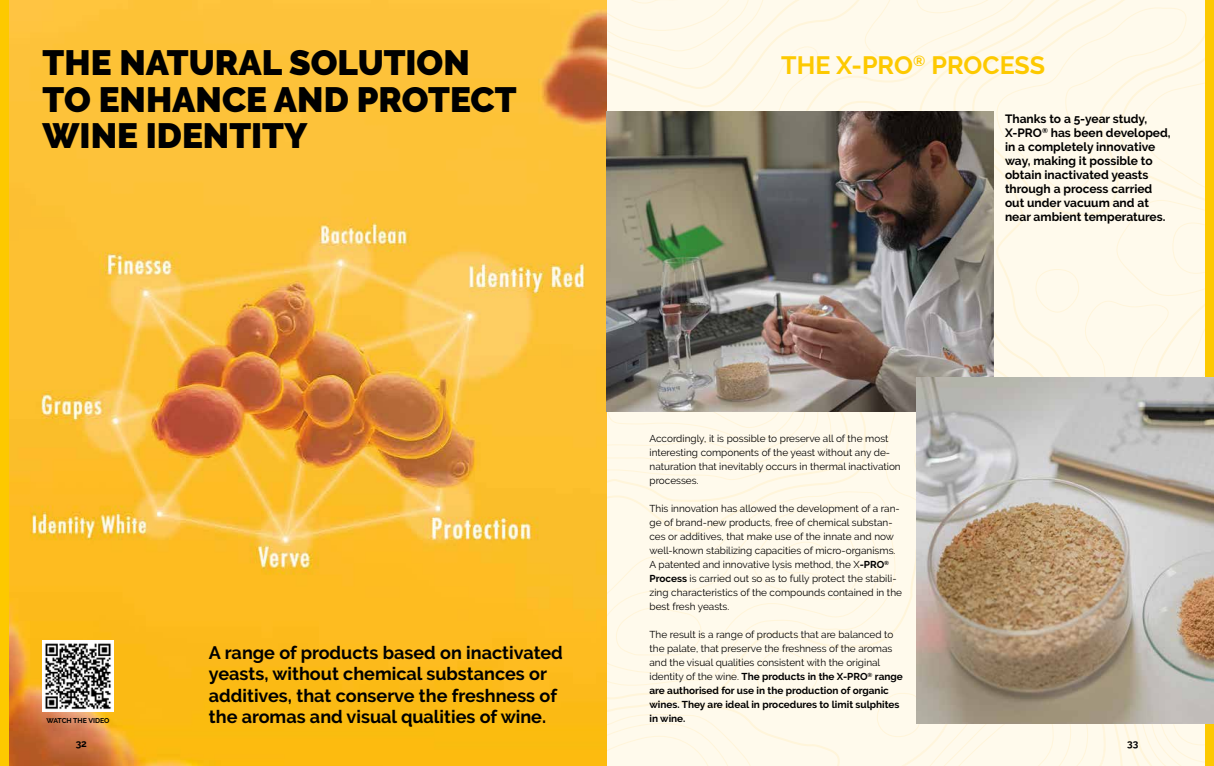
<style>
.page{position:relative;width:1214px;height:766px;background:#fff}
.page>*{position:absolute;margin:0;border:0;box-sizing:border-box;transform-origin:0 0}
.t1{font:900 35px/36px "Raleway";color:#000}
.t2{font:700 25px "Raleway";color:#fdc900}
.t3{font:700 18px/21.6px "Raleway";color:#000}
.t4{font:700 12px/14px "Raleway";color:#000}
.t5{font:10px/14px "Raleway";color:#000}
.t6{font:700 10px "Raleway";color:#000}
.t7{font:700 7px "Raleway";color:#000}
.s1{font-weight:700}
</style>
<div class="page">
<div style="left:607px;top:0;width:598px;height:765px;background:#fffaec"></div>
<img style="left:9px;top:0;width:598px;height:765px">
<div style="left:1205px;top:0;width:8px;height:765px;background:#fdc900"></div>
<div style="left:0;top:0;width:9px;height:765px;background:#fdc900"></div>
<img style="left:607px;top:112px;width:386px;height:299px">
<img style="left:916px;top:377px;width:297px;height:346px">
<img style="left:43px;top:640px;width:70px;height:71px">
<h1 class="t1" style="left:43px;top:45px;width:475px">THE NATURAL SOLUTION<br>TO ENHANCE AND PROTECT<br>WINE IDENTITY</h1>
<p class="t7" style="left:46px;top:716px;width:65px">WATCH THE VIDEO</p>
<h3 class="t3" style="left:209px;top:641px;width:355px">A range of products based on inactivated yeasts, without chemical substances or additives, that conserve the freshness of the aromas and visual qualities of wine.</h3>
<h2 class="t2" style="left:781px;top:51px;width:265px">THE X-PRO<sup>®</sup> PROCESS</h2>
<p class="t5" style="left:649px;top:431px;width:253px">Accordingly, it is possible to preserve all of the most interesting components of the yeast without any de&shy;naturation that inevitably occurs in thermal inactivation processes.</p>
<p class="t5" style="left:649px;top:501px;width:254px">This innovation has allowed the development of a ran&shy;ge of brand-new products, free of chemical substan&shy;ces or additives, that make use of the innate and now well-known stabilizing capacities of micro-organisms.<br>A patented and innovative lysis method, the X<span class="s1">-PRO</span><sup>® </sup><span class="s1">Process</span> is carried out so as to fully protect the stabili&shy;zing characteristics of the compounds contained in the best fresh yeasts.</p>
<p class="t5" style="left:649px;top:627px;width:255px">The result is a range of products that are balanced to the palate, that preserve the freshness of the aromas and the visual qualities consistent with the original identity of the wine. <span class="s1">The products in the X-PRO</span><sup>®</sup> <span class="s1">range are authorised for use in the production of organic wines. They are ideal in procedures to limit sulphites in wine.</span></p>
<p class="t4" style="left:1004px;top:112px;width:167px">Thanks to a 5-year study,<br>X-PRO<sup>®</sup> has been developed, in a completely innovative way, making it possible to obtain inactivated yeasts through a process carried out under vacuum and at near ambient temperatures.</p>
<p class="t6" style="left:76px;top:737px;width:13px">32</p>
<p class="t6" style="left:1126px;top:737px;width:13px">33</p>
</div>
